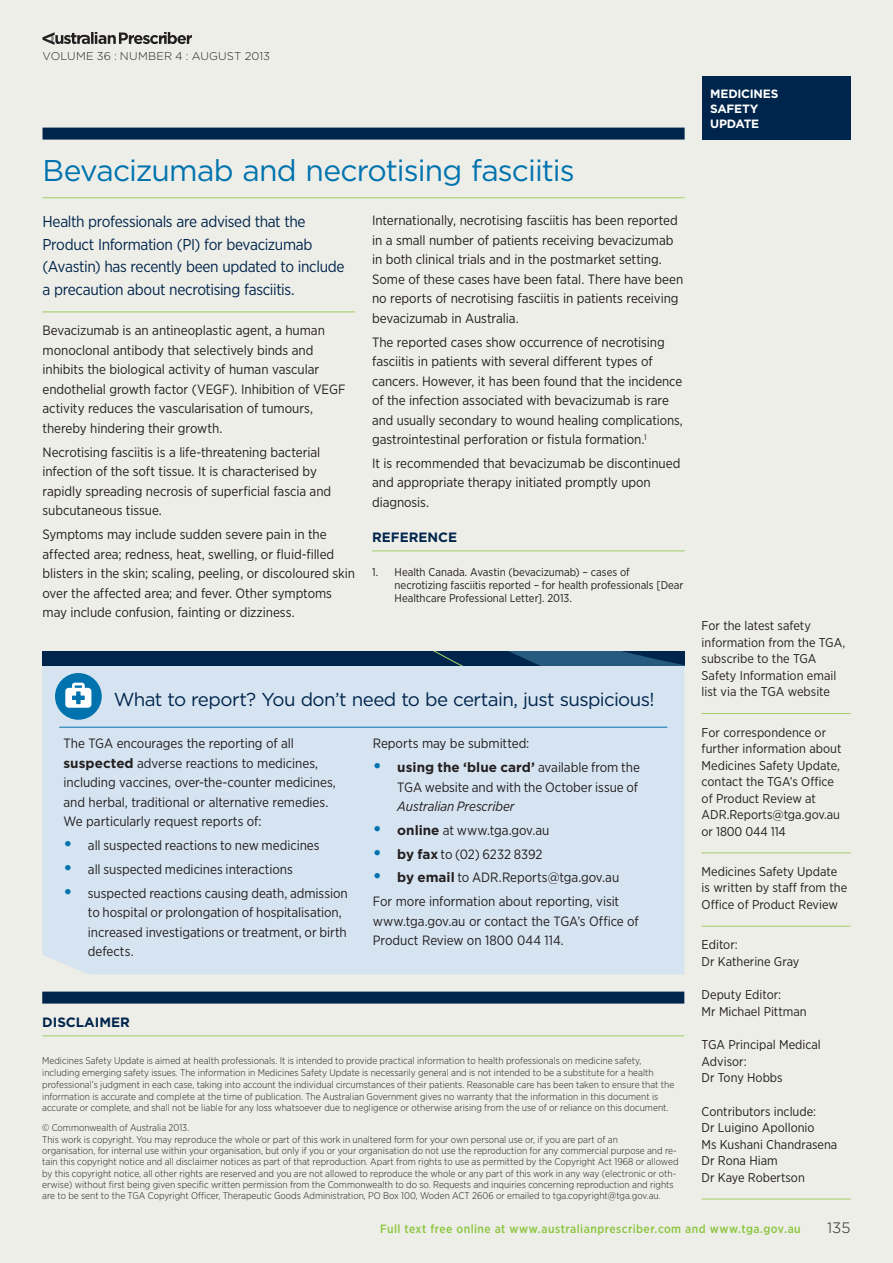
<style>
.page{position:relative;width:893px;height:1263px;background:#eeeee8}
.page>*{position:absolute;margin:0;border:0;box-sizing:border-box;transform-origin:0 0}
.MSU_Headline{font:30px "Gotham";letter-spacing:-.03em;color:#0073ae}
.In_This_Issue_Header{font:18.75px "Gotham";letter-spacing:-.035em;color:#00254c}
.MSU_Summary_Text{font:15.75px/22.5px "Gotham Narrow";letter-spacing:-.025em;color:#00254c}
.t1{font:300 15px "Gotham";color:#231f20}
.Body_Text{font:13.5px/19.5px "Gotham Narrow";letter-spacing:-.005em;color:#231f20}
.MSU_References_Heade{font:700 13.5px "Gotham";color:#00254c}
.Author_block_underli{font:12.75px/16.5px "Gotham Narrow";color:#231f20}
.Author_block{font:12.75px/16.5px "Gotham Narrow";color:#231f20}
.t2{font:500 12px "Gotham Narrow";letter-spacing:.04em;color:#8bc63e}
.t3{font:700 12px/15px "Gotham";letter-spacing:-.02em;color:#fff}
.MSU_References_Text{font:11.25px/12.8px "Gotham Narrow";letter-spacing:-.005em;color:#231f20}
.t4{font:300 11.25px "Gotham";letter-spacing:.015em;color:#231f20}
.Copyright_info{font:300 9.75px/11.2px "Gotham Narrow";color:#231f20}
.s1{font-family:"Gotham";font-weight:700}
.s2{font-family:"Gotham";font-weight:700;font-size:18px;color:#0073ae}
.s3{font-style:italic}
</style>
<div class="page">
<div style="left:702px;top:77px;width:148px;height:63px;background:#00254c"></div>
<svg style="left:43px;top:32px;width:149px;height:13px"></svg>
<hr style="left:702px;top:713px;width:148px;height:1px;background:#9fce66">
<hr style="left:702px;top:852px;width:148px;height:1px;background:#9fce66">
<hr style="left:702px;top:926px;width:148px;height:1px;background:#9fce66">
<hr style="left:702px;top:1199px;width:148px;height:1px;background:#9fce66">
<hr style="left:42px;top:1035px;width:642px;height:1px;background:#9fce66">
<div style="left:42px;top:666px;width:642px;height:308px;background:#d6e4f1"></div>
<hr style="left:59px;top:727px;width:608px;height:1px;background:#0073ae">
<div style="left:55px;top:673px;width:47px;height:47px;background:#0073ae;border-radius:50%"></div>
<svg style="left:65px;top:683px;width:26px;height:25px"></svg>
<div style="left:42px;top:991px;width:642px;height:12px;background:#00254c"></div>
<div style="left:42px;top:651px;width:643px;height:15px;background:#00254c"></div>
<svg style="left:433px;top:651px;width:252px;height:15px"></svg>
<div style="left:43px;top:128px;width:642px;height:12px;background:#00254c"></div>
<hr style="left:43px;top:312px;width:312px;height:1px;background:#9fce66">
<hr style="left:372px;top:551px;width:313px;height:1px;background:#9fce66">
<hr style="left:43px;top:197px;width:642px;height:1px;background:#9fce66">
<p class="t4" style="left:43px;top:48px;width:229px">VOLUME 36 : NUMBER 4 : AUGUST 2013</p>
<p class="MSU_Headline" style="left:43px;top:151px;width:534px">Bevacizumab and necrotising fasciitis</p>
<p class="MSU_Summary_Text" style="left:43px;top:210px;width:304px">Health professionals are advised that the Product Information (PI) for bevacizumab (Avastin) has recently been updated to include a precaution about necrotising fasciitis.</p>
<p class="Body_Text" style="left:43px;top:321px;width:305px">Bevacizumab is an antineoplastic agent, a human monoclonal antibody that selectively binds and inhibits the biological activity of human vascular endothelial growth factor (VEGF). Inhibition of VEGF activity reduces the vascularisation of tumours, thereby hindering their growth.</p>
<p class="Body_Text" style="left:43px;top:442px;width:290px">Necrotising fasciitis is a life-threatening bacterial infection of the soft tissue. It is characterised by rapidly spreading necrosis of superficial fascia and subcutaneous tissue.</p>
<p class="Body_Text" style="left:43px;top:524px;width:314px">Symptoms may include sudden severe pain in the affected area; redness, heat, swelling, or fluid-filled blisters in the skin; scaling, peeling, or discoloured skin over the affected area; and fever. Other symptoms may include confusion, fainting or dizziness.</p>
<p class="Body_Text" style="left:372px;top:211px;width:313px">Internationally, necrotising fasciitis has been reported in a small number of patients receiving bevacizumab in both clinical trials and in the postmarket setting.<br>Some of these cases have been fatal. There have been no reports of necrotising fasciitis in patients receiving bevacizumab in Australia.</p>
<p class="Body_Text" style="left:372px;top:332px;width:312px">The reported cases show occurrence of necrotising fasciitis in patients with several different types of cancers. However, it has been found that the incidence of the infection associated with bevacizumab is rare and usually secondary to wound healing complications, gastrointestinal perforation or fistula formation.<sup>1</sup></p>
<p class="Body_Text" style="left:372px;top:453px;width:310px">It is recommended that bevacizumab be discontinued and appropriate therapy initiated promptly upon diagnosis.</p>
<p class="MSU_References_Heade" style="left:372px;top:528px;width:87px">REFERENCE</p>
<p class="MSU_References_Text" style="left:395px;top:566px;width:290px;text-indent:-22px">1. Health Canada. Avastin (bevacizumab) – cases of necrotizing fasciitis reported – for health professionals [Dear<br>Healthcare Professional Letter]. 2013.</p>
<p class="In_This_Issue_Header" style="left:114px;top:687px;width:542px">What to report? You don’t need to be certain, just suspicious!</p>
<p class="Body_Text" style="left:64px;top:733px;width:274px">The TGA encourages the reporting of all <span class="s1">suspected</span> adverse reactions to medicines, including vaccines, over-the-counter medicines, and herbal, traditional or alternative remedies.<br>We particularly request reports of:</p>
<p class="Body_Text" style="left:64px;top:835px;width:258px"><span class="s2">•</span> all suspected reactions to new medicines</p>
<p class="Body_Text" style="left:64px;top:859px;width:231px"><span class="s2">•</span> all suspected medicines interactions</p>
<p class="Body_Text" style="left:88px;top:883px;width:261px;text-indent:-24px"><span class="s2">•</span> suspected reactions causing death, admission to hospital or prolongation of hospitalisation, increased investigations or treatment, or birth defects.</p>
<p class="Body_Text" style="left:373px;top:733px;width:158px">Reports may be submitted:</p>
<p class="Body_Text" style="left:397px;top:757px;width:244px;text-indent:-24px"><span class="s2">•</span> <span class="s1">using the ‘blue card’</span> available from the<br>TGA website and with the October issue of<br><span class="s3">Australian Prescriber</span></p>
<p class="Body_Text" style="left:373px;top:820px;width:178px"><span class="s2">•</span> <span class="s1">online</span> at www.tga.gov.au</p>
<p class="Body_Text" style="left:373px;top:844px;width:171px"><span class="s2">•</span> <span class="s1">by fax</span> to (02) 6232 8392</p>
<p class="Body_Text" style="left:373px;top:867px;width:248px"><span class="s2">•</span> <span class="s1">by email</span> to ADR.Reports@tga.gov.au</p>
<p class="Body_Text" style="left:373px;top:891px;width:267px">For more information about reporting, visit www.tga.gov.au or contact the TGA’s Office of<br>Product Review on 1800 044 114.</p>
<p class="MSU_References_Heade" style="left:42px;top:1013px;width:89px">DISCLAIMER</p>
<p class="Copyright_info" style="left:42px;top:1055px;width:634px;line-height:11.7px">Medicines Safety Update is aimed at health professionals. It is intended to provide practical information to health professionals on medicine safety, including emerging safety issues. The information in Medicines Safety Update is necessarily general and is not intended to be a substitute for a health professional’s judgment in each case, taking into account the individual circumstances of their patients. Reasonable care has been taken to ensure that the information is accurate and complete at the time of publication. The Australian Government gives no warranty that the information in this document is accurate or complete, and shall not be liable for any loss whatsoever due to negligence or otherwise arising from the use of or reliance on this document.</p>
<p class="Copyright_info" style="left:42px;top:1122px;width:638px">© Commonwealth of Australia 2013.<br>This work is copyright. You may reproduce the whole or part of this work in unaltered form for your own personal use or, if you are part of an<br>organisation, for internal use within your organisation, but only if you or your organisation do not use the reproduction for any commercial purpose and re&shy;tain this copyright notice and all disclaimer notices as part of that reproduction. Apart from rights to use as permitted by the Copyright Act 1968 or allowed by this copyright notice, all other rights are reserved and you are not allowed to reproduce the whole or any part of this work in any way (electronic or oth&shy;erwise) without first being given specific written permission from the Commonwealth to do so. Requests and inquiries concerning reproduction and rights are to be sent to the TGA Copyright Officer, Therapeutic Goods Administration, PO Box 100, Woden ACT 2606 or emailed to tga.copyright@tga.gov.au.</p>
<p class="t3" style="left:710px;top:86px;width:70px">MEDICINES<br>SAFETY<br>UPDATE</p>
<p class="Author_block_underli" style="left:702px;top:617px;width:145px">For the latest safety information from the TGA, subscribe to the TGA<br>Safety Information email list via the TGA website</p>
<p class="Author_block_underli" style="left:702px;top:724px;width:141px">For correspondence or further information about<br>Medicines Safety Update, contact the TGA’s Office of Product Review at<br>ADR.Reports@tga.gov.au or 1800 044 114</p>
<p class="Author_block_underli" style="left:702px;top:863px;width:147px">Medicines Safety Update is written by staff from the<br>Office of Product Review</p>
<p class="Author_block" style="left:702px;top:936px;width:38px">Editor:</p>
<p class="Author_block" style="left:702px;top:953px;width:99px">Dr Katherine Gray</p>
<p class="Author_block" style="left:702px;top:986px;width:81px">Deputy Editor:</p>
<p class="Author_block" style="left:702px;top:1003px;width:107px">Mr Michael Pittman</p>
<p class="Author_block" style="left:702px;top:1036px;width:121px">TGA Principal Medical<br>Advisor:</p>
<p class="Author_block" style="left:702px;top:1069px;width:83px">Dr Tony Hobbs</p>
<p class="Author_block" style="left:702px;top:1103px;width:116px">Contributors include:</p>
<p class="Author_block" style="left:702px;top:1119px;width:115px">Dr Luigino Apollonio</p>
<p class="Author_block" style="left:702px;top:1136px;width:137px">Ms Kushani Chandrasena</p>
<p class="Author_block" style="left:702px;top:1152px;width:78px">Dr Rona Hiam</p>
<p class="Author_block_underli" style="left:702px;top:1169px;width:105px">Dr Kaye Robertson</p>
<p class="t2" style="left:380px;top:1221px;width:422px">Full text free online at www.australianprescriber.com and www.tga.gov.au</p>
<p class="t1" style="left:827px;top:1218px;width:25px">135</p>
</div>
